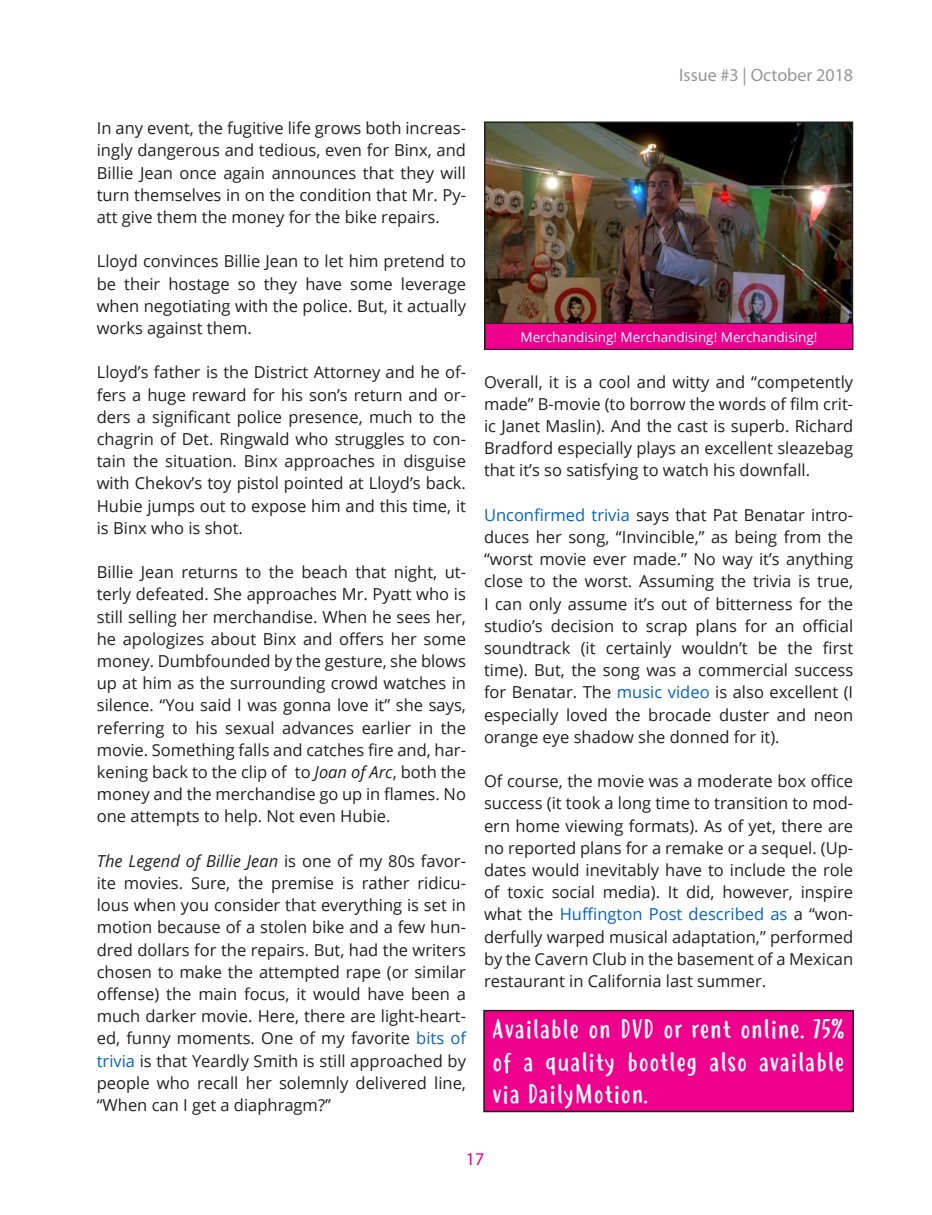
<style>
.page{position:relative;width:932px;height:1215px;background:#fff}
.page>*{position:absolute;margin:0;border:0;box-sizing:border-box;transform-origin:0 0}
.t1{font:27px/32.4px "Hastoler";color:#fff;text-align:justify}
.t2{font:18px "Myriad Pro";color:#969698}
.t3{font:18px "Myriad Pro";color:#ee008c}
.t4{font:16.5px/22.2px "Open Sans";color:#241f1f;text-align:justify}
.t5{font:13.5px "Open Sans";color:#fff}
.s1{font-style:italic}
.s2{color:#0563c1}
</style>
<div class="page">
<div style="left:484px;top:1011px;width:369px;height:101px;background:#ee008c"></div>
<div style="left:483px;top:1010px;width:371px;height:102px;border:2px solid #241f1f"></div>
<img style="left:487px;top:125px;width:363px;height:198px">
<div style="left:484px;top:122px;width:369px;height:228px;border:2px solid #241f1f"></div>
<div style="left:485px;top:323px;width:367px;height:26px;background:#ee008c"></div>
<div style="left:484px;top:323px;width:369px;height:27px;border:1px solid #241f1f"></div>
<p class="t4" style="left:97px;top:117px;width:371px">In any event, the fugitive life grows both increas&shy;ingly dangerous and tedious, even for Binx, and Billie Jean once again announces that they will turn themselves in on the condition that Mr. Py&shy;att give them the money for the bike repairs.</p>
<p class="t4" style="left:97px;top:250px;width:371px">Lloyd convinces Billie Jean to let him pretend to be their hostage so they have some leverage when negotiating with the police. But, it actually works against them.</p>
<p class="t4" style="left:97px;top:361px;width:371px">Lloyd’s father is the District Attorney and he of&shy;fers a huge reward for his son’s return and or&shy;ders a significant police presence, much to the chagrin of Det. Ringwald who struggles to con&shy;tain the situation. Binx approaches in disguise with Chekov’s toy pistol pointed at Lloyd’s back.<br>Hubie jumps out to expose him and this time, it is Binx who is shot.</p>
<p class="t4" style="left:97px;top:561px;width:371px">Billie Jean returns to the beach that night, ut&shy;terly defeated. She approaches Mr. Pyatt who is still selling her merchandise. When he sees her, he apologizes about Binx and offers her some money. Dumbfounded by the gesture, she blows up at him as the surrounding crowd watches in silence. “You said I was gonna love it” she says, referring to his sexual advances earlier in the movie. Something falls and catches fire and, har&shy;kening back to the clip of to <span class="s1">Joan of Arc</span>, both the money and the merchandise go up in flames. No one attempts to help. Not even Hubie.</p>
<p class="t4" style="left:97px;top:849px;width:371px"><span class="s1">The Legend of Billie Jean</span> is one of my 80s favor&shy;ite movies. Sure, the premise is rather ridicu&shy;lous when you consider that everything is set in motion because of a stolen bike and a few hun&shy;dred dollars for the repairs. But, had the writers chosen to make the attempted rape (or similar offense) the main focus, it would have been a much darker movie. Here, there are light-heart&shy;ed, funny moments. One of my favorite <span class="s2">bits of trivia</span> is that Yeardly Smith is still approached by people who recall her solemnly delivered line, “When can I get a diaphragm?”</p>
<p class="t2" style="left:679px;top:64px;width:175px">Issue #3 | October 2018</p>
<p class="t5" style="left:520px;top:327px;width:298px">Merchandising! Merchandising! Merchandising!</p>
<p class="t4" style="left:484px;top:370px;width:371px">Overall, it is a cool and witty and “competently made” B-movie (to borrow the words of film crit&shy;ic Janet Maslin). And the cast is superb. Richard Bradford especially plays an excellent sleazebag that it’s so satisfying to watch his downfall.</p>
<p class="t4" style="left:484px;top:503px;width:371px"><span class="s2">Unconfirmed trivia</span> says that Pat Benatar intro&shy;duces her song, “Invincible,” as being from the “worst movie ever made.” No way it’s anything close to the worst. Assuming the trivia is true, I can only assume it’s out of bitterness for the studio’s decision to scrap plans for an official soundtrack (it certainly wouldn’t be the first time). But, the song was a commercial success for Benatar. The <span class="s2">music video</span> is also excellent (I especially loved the brocade duster and neon orange eye shadow she donned for it).</p>
<p class="t4" style="left:484px;top:770px;width:371px">Of course, the movie was a moderate box office success (it took a long time to transition to mod&shy;ern home viewing formats). As of yet, there are no reported plans for a remake or a sequel. (Up&shy;dates would inevitably have to include the role of toxic social media). It did, however, inspire what the <span class="s2">Huffington Post described as</span> a “won&shy;derfully warped musical adaptation,” performed by the Cavern Club in the basement of a Mexican restaurant in California last summer.</p>
<h1 class="t1" style="left:492px;top:1013px;width:354px">Available on DVD or rent online. 75% of a quality bootleg also available via DailyMotion.</h1>
<p class="t3" style="left:466px;top:1148px;width:20px">17</p>
</div>
